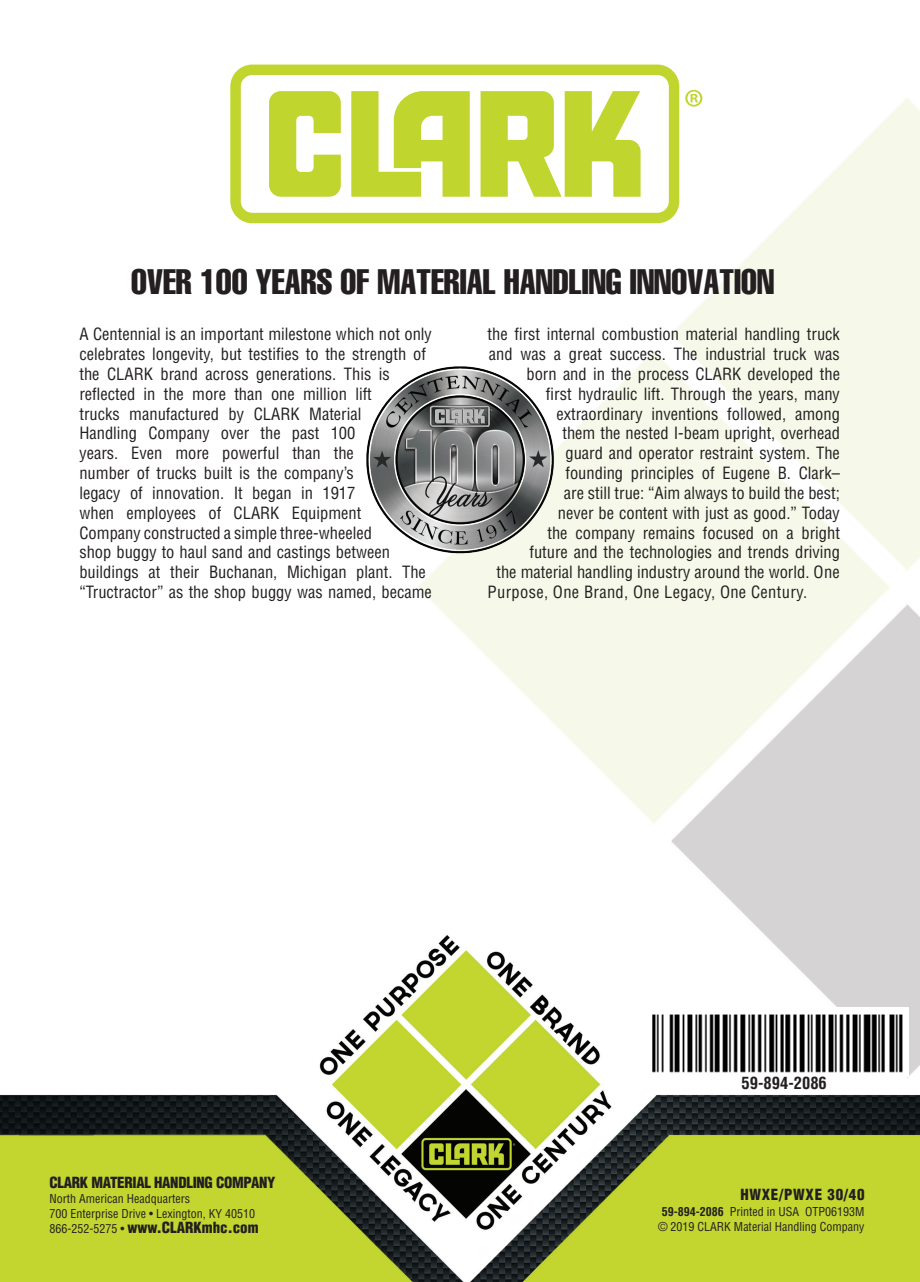
<style>
.page{position:relative;width:920px;height:1282px;background:#fff}
.page>*{position:absolute;margin:0;border:0;box-sizing:border-box;transform-origin:0 0}
.t1{font:50.7px "Myriad Pro";color:#c1d52f}
.t2{font:extra-condensed 34.5px "Helvetica";color:#231f20}
.t3{font:condensed 16.5px/19.8px "Helvetica";color:#231f20}
.t4{font:condensed 16.5px "Helvetica";letter-spacing:.02em;color:#231f20}
.t5{font:700 condensed 16.5px "Helvetica";color:#231f20}
.t6{font:900 condensed 15px "Helvetica";color:#231f20}
.t7{font:900 condensed 15px "Helvetica";letter-spacing:-.02em;color:#231f20}
.t8{font:900 condensed 15px "Helvetica";letter-spacing:.05em;color:#231f20}
.t9{font:condensed 12px "Helvetica";color:#231f20}
.s1{font-weight:400;font-size:12px}
.s2{font-weight:700}
</style>
<div class="page">
<img style="left:0;top:64px;width:920px;height:1217px">
<img style="left:362px;top:356px;width:196px;height:205px">
<svg style="left:230px;top:65px;width:449px;height:158px;fill:#c1d52f"></svg>
<img style="left:652px;top:1007px;width:256px;height:69px">
<p class="t1" style="left:683px;top:76px;width:23px">®</p>
<p class="t2" style="left:131px;top:262px;width:645px">OVER 100 YEARS OF MATERIAL HANDLING INNOVATION</p>
<p class="t3" style="left:79px;top:324px;width:354px">A Centennial is an important milestone which not only celebrates longevity, but testifies to the strength of the CLARK brand across generations. This is reflected in the more than one million lift<br>trucks manufactured by CLARK Material<br>Handling Company over the past 100<br>years. Even more powerful than the<br>number of trucks built is the company’s<br>legacy of innovation. It began in 1917<br>when employees of CLARK Equipment<br>Company constructed a simple three-wheeled<br>shop buggy to haul sand and castings between buildings at their Buchanan, Michigan plant. The “Tructractor” as the shop buggy was named, became</p>
<p class="t3" style="left:488px;top:324px;width:354px">the first internal combustion material handling truck</p>
<p class="t3" style="left:489px;top:344px;width:352px">and was a great success. The industrial truck was</p>
<p class="t3" style="left:526px;top:364px;width:315px">born and in the process CLARK developed the</p>
<p class="t3" style="left:546px;top:383px;width:295px">first hydraulic lift. Through the years, many</p>
<p class="t3" style="left:556px;top:403px;width:285px">extraordinary inventions followed, among</p>
<p class="t3" style="left:562px;top:423px;width:279px">them the nested I-beam upright, overhead</p>
<p class="t3" style="left:565px;top:443px;width:276px">guard and operator restraint system. The</p>
<p class="t3" style="left:565px;top:463px;width:276px">founding principles of Eugene B. Clark–</p>
<p class="t3" style="left:564px;top:482px;width:278px">are still true: “Aim always to build the best;</p>
<p class="t3" style="left:558px;top:502px;width:284px">never be content with just as good.” Today</p>
<p class="t3" style="left:547px;top:522px;width:294px">the company remains focused on a bright</p>
<p class="t3" style="left:529px;top:542px;width:312px">future and the technologies and trends driving</p>
<p class="t3" style="left:496px;top:562px;width:345px">the material handling industry around the world. One</p>
<p class="t4" style="left:488px;top:581px;width:321px">Purpose, One Brand, One Legacy, One Century.</p>
<p class="t7" style="left:49px;top:1173px;width:227px">CLARK MATERIAL HANDLING COMPANY</p>
<p class="t9" style="left:49px;top:1191px;width:142px">North American Headquarters</p>
<p class="t9" style="left:49px;top:1206px;width:207px">700 Enterprise Drive • Lexington, KY 40510</p>
<p class="t6" style="left:49px;top:1218px;width:211px"><span class="s1">866-252-5275 •</span> www.CLARKmhc.com</p>
<p class="t5" style="left:742px;top:1073px;width:87px">59-894-2086</p>
<p class="t8" style="left:740px;top:1185px;width:126px">HWXE/PWXE 30/40</p>
<p class="t9" style="left:662px;top:1203px;width:204px"><span class="s2">59-894-2086</span> Printed in USA OTP06193M</p>
<p class="t9" style="left:658px;top:1218px;width:208px">© 2019 CLARK Material Handling Company</p>
</div>
